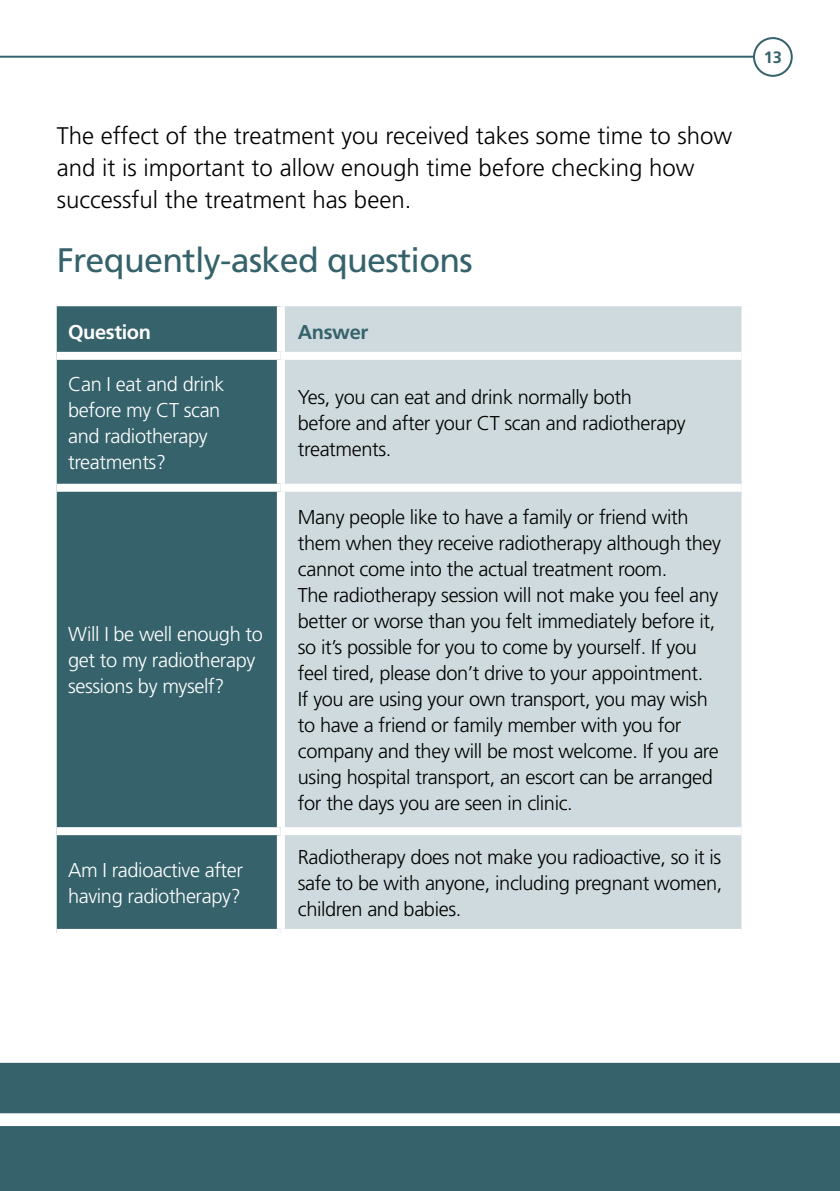
<style>
.page{position:relative;width:840px;height:1191px;background:#fff}
.page>*{position:absolute;margin:0;border:0;box-sizing:border-box;transform-origin:0 0}
.t1{font:34px "Frutiger";letter-spacing:-.02em;color:#35626b}
.t2{font:300 24px/32px "Frutiger";color:#000}
.t3{font:300 20px/26px "Frutiger";letter-spacing:-.02em;color:#000}
.t4{font:300 20px/26px "Frutiger";letter-spacing:-.02em;color:#fff}
.t5{font:700 20px "Frutiger";letter-spacing:-.02em;color:#fff}
.t6{font:700 20px "Frutiger";letter-spacing:-.02em;color:#35626b}
.t7{font:700 16.4px "Frutiger";color:#35626b}
</style>
<div class="page">
<div style="left:0;top:1062px;width:839px;height:129px;background:#35626b"></div>
<hr style="left:0;top:56px;width:791px;height:2px;background:#35626b">
<div style="left:753px;top:38px;width:38px;height:38px;background:#fff;border-radius:50%"></div>
<div style="left:752px;top:37px;width:40px;height:40px;border:2px solid #35626b;border-radius:50%"></div>
<svg style="left:0;top:1113px;width:839px;height:13px"></svg>
<div style="left:57px;top:306px;width:220px;height:623px;background:#35626b"></div>
<div style="left:285px;top:306px;width:456px;height:623px;background:#cedadd"></div>
<div style="left:57px;top:352px;width:224px;height:8px;background:#fff"></div>
<div style="left:281px;top:352px;width:460px;height:8px;background:#fff"></div>
<div style="left:57px;top:484px;width:224px;height:8px;background:#fff"></div>
<div style="left:281px;top:484px;width:460px;height:8px;background:#fff"></div>
<div style="left:57px;top:827px;width:224px;height:8px;background:#fff"></div>
<div style="left:281px;top:827px;width:460px;height:8px;background:#fff"></div>
<p class="t2" style="left:57px;top:119px;width:676px">The effect of the treatment you received takes some time to show and it is important to allow enough time before checking how successful the treatment has been.</p>
<h1 class="t1" style="left:57px;top:240px;width:417px">Frequently-asked questions</h1>
<p class="t5" style="left:68px;top:320px;width:84px">Question</p>
<p class="t6" style="left:298px;top:320px;width:72px">Answer</p>
<p class="t4" style="left:68px;top:371px;width:158px">Can I eat and drink before my CT scan and radiotherapy treatments?</p>
<p class="t3" style="left:298px;top:384px;width:389px">Yes, you can eat and drink normally both before and after your CT scan and radiotherapy treatments.</p>
<p class="t4" style="left:68px;top:621px;width:196px">Will I be well enough to get to my radiotherapy sessions by myself?</p>
<p class="t4" style="left:68px;top:857px;width:176px">Am I radioactive after having radiotherapy?</p>
<p class="t3" style="left:298px;top:504px;width:424px">Many people like to have a family or friend with them when they receive radiotherapy although they cannot come into the actual treatment room.<br>The radiotherapy session will not make you feel any better or worse than you felt immediately before it, so it’s possible for you to come by yourself. If you feel tired, please don’t drive to your appointment.<br>If you are using your own transport, you may wish to have a friend or family member with you for company and they will be most welcome. If you are using hospital transport, an escort can be arranged for the days you are seen in clinic.</p>
<p class="t3" style="left:298px;top:844px;width:425px;text-align:justify">Radiotherapy does not make you radioactive, so it is safe to be with anyone, including pregnant women, children and babies.</p>
<p class="t7" style="left:763px;top:48px;width:20px">13</p>
</div>
